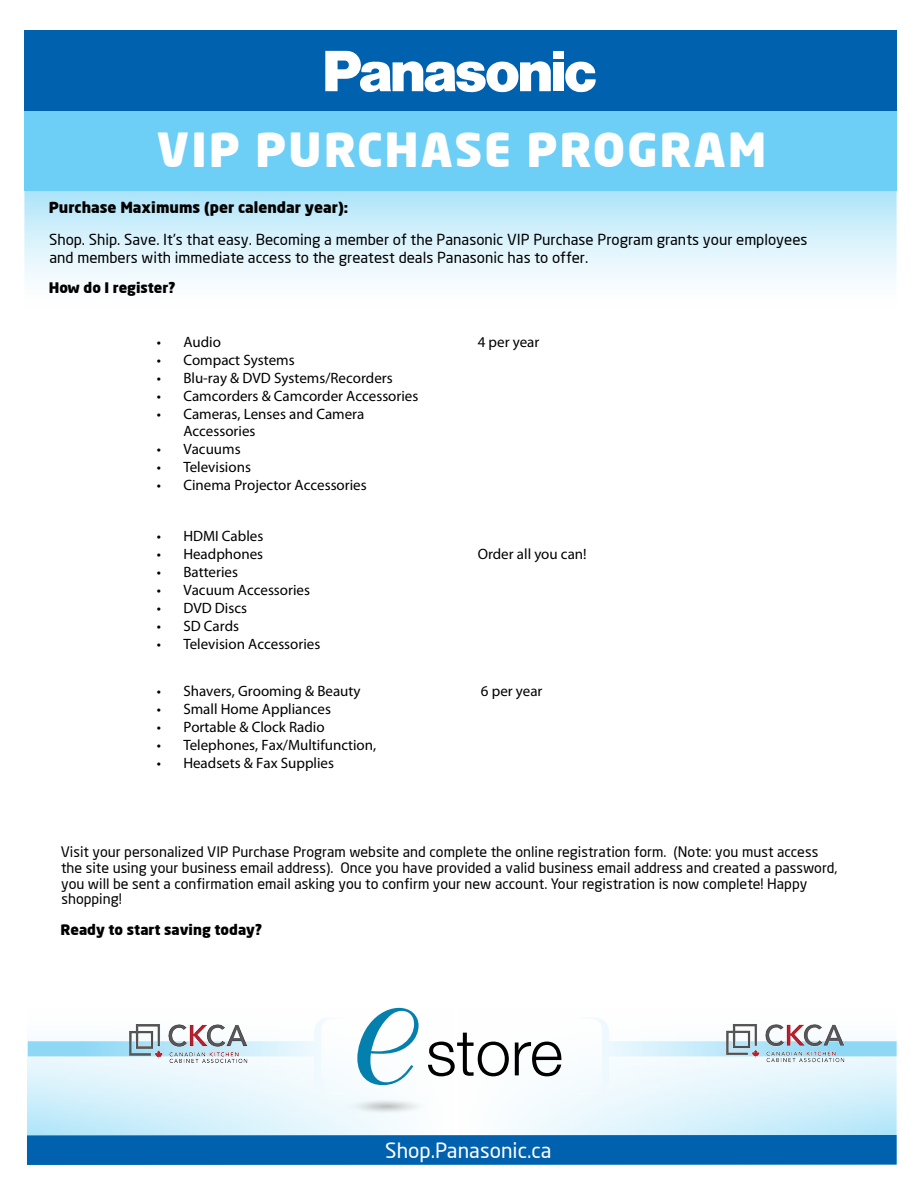
<style>
.page{position:relative;width:918px;height:1188px;background:#fff}
.page>*{position:absolute;margin:0;border:0;box-sizing:border-box;transform-origin:0 0}
.t1{font:900 46.05px "Neo Sans Two";letter-spacing:.04em;color:#fff}
.t2{font:20.7px "Neo Sans Two";color:#fff}
.t3{font:15px/17.4px "Myriad Pro";color:#000}
.t4{font:15px/17.2px "Neo Sans Two";color:#000}
.t5{font:900 15px "Neo Sans Two";color:#000}
.t6{font:14.25px/15.8px "Neo Sans Two";color:#000}
.t7{font:900 14.25px "Neo Sans Two";color:#000}
</style>
<div class="page">
<svg style="left:24px;top:191px;width:873px;height:90px"></svg>
<svg style="left:28px;top:1007px;width:869px;height:128px"></svg>
<div style="left:24px;top:31px;width:873px;height:160px;background:#6dcff6"></div>
<div style="left:24px;top:30px;width:873px;height:81px;background:#0062af"></div>
<svg style="left:565px;top:61px;width:31px;height:31px"></svg>
<div style="left:553px;top:51px;width:11px;height:7px;background:#fff"></div>
<div style="left:553px;top:62px;width:11px;height:29px;background:#fff"></div>
<svg style="left:325px;top:51px;width:226px;height:41px"></svg>
<div style="left:27px;top:1135px;width:870px;height:30px;background:#0062af"></div>
<svg style="left:428px;top:1033px;width:81px;height:43px"></svg>
<svg style="left:515px;top:1042px;width:47px;height:34px"></svg>
<svg style="left:357px;top:1008px;width:62px;height:77px"></svg>
<svg style="left:344px;top:1098px;width:84px;height:16px"></svg>
<svg style="left:28px;top:1017px;width:318px;height:77px"></svg>
<svg style="left:577px;top:1017px;width:320px;height:77px"></svg>
<img style="left:709px;top:1018px;width:152px;height:50px">
<img style="left:112px;top:1019px;width:152px;height:49px">
<h1 class="t1" style="left:157px;top:120px;width:611px">VIP PURCHASE PROGRAM</h1>
<p class="t5" style="left:49px;top:198px;width:301px">Purchase Maximums (per calendar year):</p>
<p class="t4" style="left:49px;top:231px;width:760px">Shop. Ship. Save. It’s that easy. Becoming a member of the Panasonic VIP Purchase Program grants your employees and members with immediate access to the greatest deals Panasonic has to offer.</p>
<p class="t7" style="left:49px;top:279px;width:128px">How do I register?</p>
<p class="t3" style="left:157px;top:333px;width:66px">• Audio</p>
<p class="t3" style="left:157px;top:351px;width:140px">• Compact Systems</p>
<p class="t3" style="left:157px;top:369px;width:238px">• Blu-ray &amp; DVD Systems/Recorders</p>
<p class="t3" style="left:157px;top:387px;width:263px">• Camcorders &amp; Camcorder Accessories</p>
<p class="t3" style="left:183px;top:405px;width:183px;text-indent:-27px">• Cameras, Lenses and Camera<br>Accessories</p>
<p class="t3" style="left:157px;top:440px;width:85px">• Vacuums</p>
<p class="t3" style="left:157px;top:458px;width:96px">• Televisions</p>
<p class="t3" style="left:157px;top:476px;width:211px">• Cinema Projector Accessories</p>
<p class="t3" style="left:157px;top:527px;width:108px">• HDMI Cables</p>
<p class="t3" style="left:157px;top:545px;width:108px">• Headphones</p>
<p class="t3" style="left:157px;top:563px;width:83px">• Batteries</p>
<p class="t3" style="left:157px;top:581px;width:155px">• Vacuum Accessories</p>
<p class="t3" style="left:157px;top:599px;width:92px">• DVD Discs</p>
<p class="t3" style="left:157px;top:617px;width:84px">• SD Cards</p>
<p class="t3" style="left:157px;top:635px;width:165px">• Television Accessories</p>
<p class="t3" style="left:157px;top:682px;width:205px">• Shavers, Grooming &amp; Beauty</p>
<p class="t3" style="left:157px;top:700px;width:176px">• Small Home Appliances</p>
<p class="t3" style="left:157px;top:718px;width:169px">• Portable &amp; Clock Radio</p>
<p class="t3" style="left:157px;top:736px;width:221px">• Telephones, Fax/Multifunction,</p>
<p class="t3" style="left:157px;top:754px;width:179px">• Headsets &amp; Fax Supplies</p>
<p class="t3" style="left:478px;top:333px;width:63px">4 per year</p>
<p class="t3" style="left:478px;top:545px;width:110px">Order all you can!</p>
<p class="t3" style="left:481px;top:682px;width:63px">6 per year</p>
<p class="t6" style="left:61px;top:844px;width:778px">Visit your personalized VIP Purchase Program website and complete the online registration form. (Note: you must access the site using your business email address). Once you have provided a valid business email address and created a password, you will be sent a confirmation email asking you to confirm your new account. Your registration is now complete! Happy shopping!</p>
<p class="t7" style="left:60px;top:921px;width:203px">Ready to start saving today?</p>
<h2 class="t2" style="left:385px;top:1138px;width:168px">Shop.Panasonic.ca</h2>
</div>
